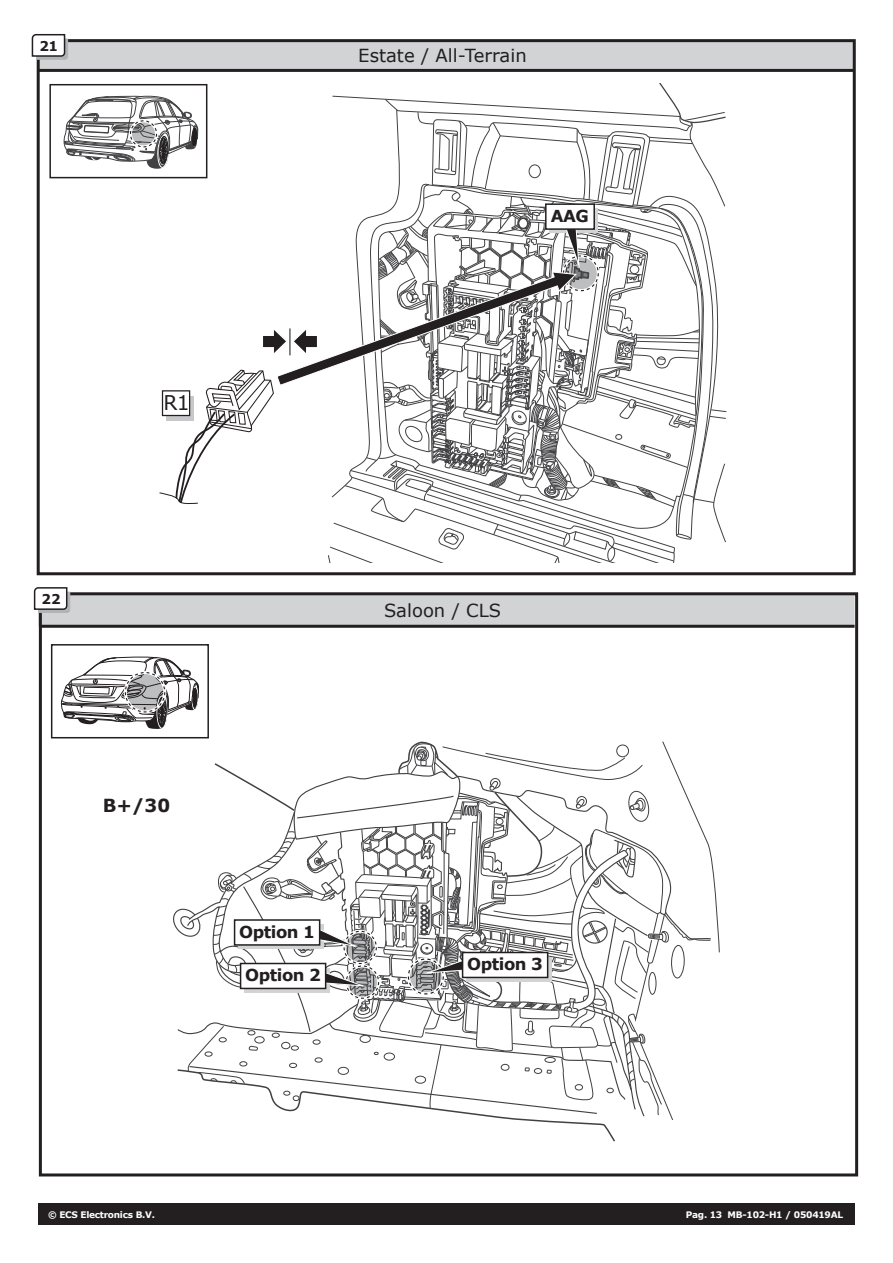
<style>
.page{position:relative;width:893px;height:1263px;background:#fff}
.page>*{position:absolute;margin:0;border:0;box-sizing:border-box;transform-origin:0 0}
.t1{font:20.25px "Verdana";color:#231f20}
.t2{font:18px "Verdana";color:#231f20}
.t3{font:700 18px "Verdana";color:#231f20}
.t4{font:700 16.5px "Verdana";letter-spacing:-.03em;color:#231f20}
.t5{font:700 13.5px "Verdana";color:#231f20}
.t6{font:700 9px "Verdana";letter-spacing:-.03em;color:#fff}
</style>
<div class="page">
<div style="left:38px;top:1203px;width:817px;height:21px;background:#231f20"></div>
<div style="left:49px;top:84px;width:158px;height:94px;border:2px solid #231f20"></div>
<div style="left:38px;top:40px;width:817px;height:30px;background:#d1d3d4"></div>
<hr style="left:38px;top:69px;width:817px;height:3px;background:#231f20">
<div style="left:37px;top:39px;width:819px;height:536px;border:3px solid #231f20"></div>
<svg style="left:31px;top:34px;width:37px;height:26px"></svg>
<svg style="left:63px;top:84px;width:664px;height:479px"></svg>
<div style="left:545px;top:203px;width:50px;height:27px;background:#fff;border:2px solid #231f20"></div>
<div style="left:51px;top:644px;width:158px;height:94px;border:2px solid #231f20"></div>
<svg style="left:61px;top:656px;width:138px;height:73px"></svg>
<div style="left:124px;top:671px;width:42px;height:42px;border:3px solid #fff;border-radius:50%"></div>
<div style="left:125px;top:672px;width:40px;height:40px;border:1px dashed #231f20;border-radius:50%"></div>
<div style="left:38px;top:593px;width:817px;height:33px;background:#d1d3d4"></div>
<div style="left:39px;top:592px;width:819px;height:584px;border:3px solid #231f20"></div>
<svg style="left:33px;top:587px;width:37px;height:26px"></svg>
<hr style="left:40px;top:625px;width:815px;height:3px;background:#231f20">
<svg style="left:173px;top:741px;width:547px;height:401px"></svg>
<div style="left:462px;top:952px;width:86px;height:26px;background:#fff;border:2px solid #231f20"></div>
<svg style="left:166px;top:396px;width:27px;height:25px"></svg>
<div style="left:162px;top:390px;width:28px;height:26px;background:#fff;border:1px solid #231f20"></div>
<h3 class="t5" style="left:39px;top:37px;width:20px">21</h3>
<h1 class="t1" style="left:163px;top:389px;width:28px">R1</h1>
<h2 class="t2" style="left:358px;top:43px;width:170px">Estate / All-Terrain</h2>
<h3 class="t4" style="left:551px;top:204px;width:39px">AAG</h3>
<h3 class="t5" style="left:41px;top:589px;width:21px">22</h3>
<h2 class="t2" style="left:384px;top:598px;width:119px">Saloon / CLS</h2>
<h2 class="t3" style="left:103px;top:792px;width:69px">B+/30</h2>
<h3 class="t4" style="left:239px;top:920px;width:77px">Option 1</h3>
<h3 class="t4" style="left:245px;top:963px;width:77px">Option 2</h3>
<h3 class="t4" style="left:467px;top:952px;width:77px">Option 3</h3>
<p class="t6" style="left:48px;top:1208px;width:108px">© ECS Electronics B.V.</p>
<p class="t6" style="left:686px;top:1208px;width:159px">Pag. 13 MB-102-H1 / 050419AL</p>
</div>
